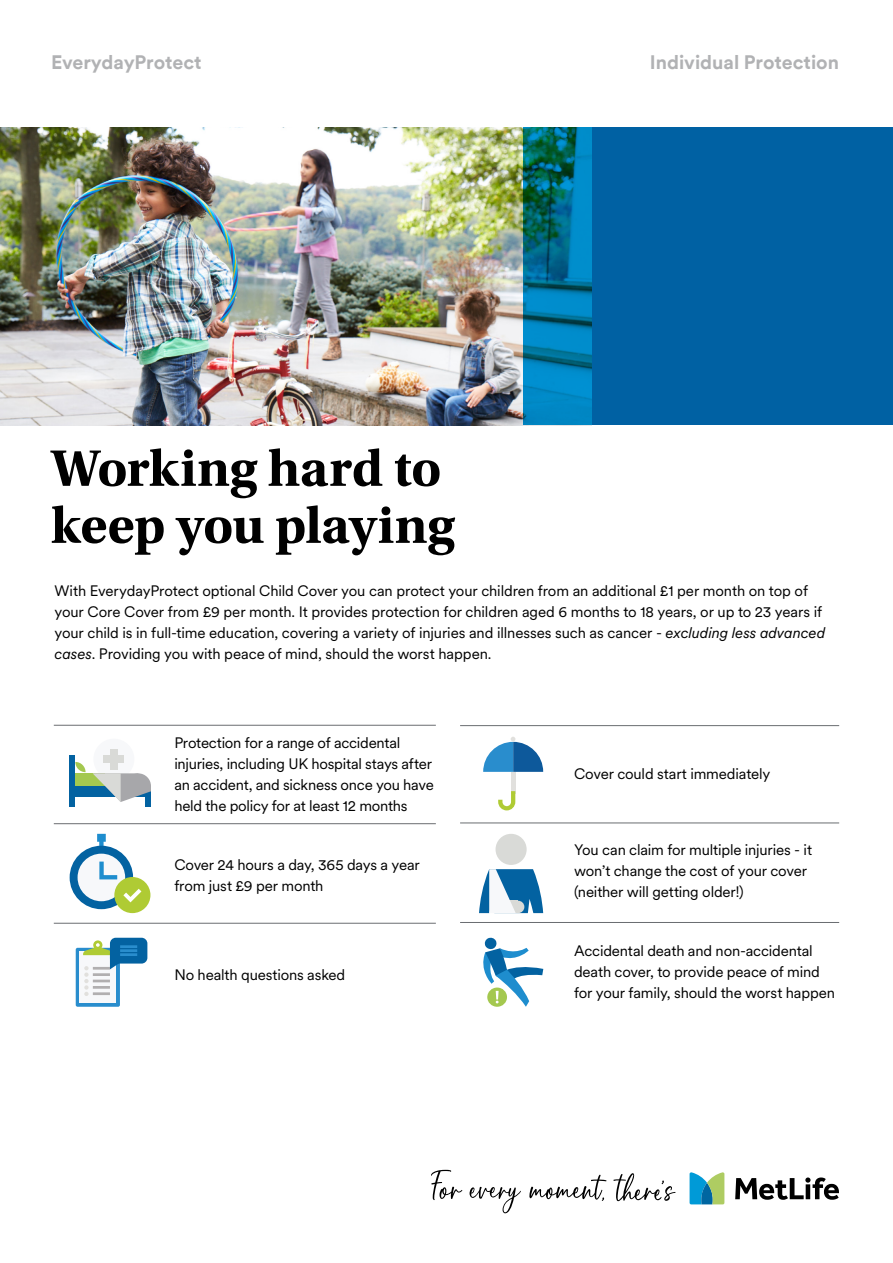
<style>
.page{position:relative;width:893px;height:1263px;background:#fff}
.page>*{position:absolute;margin:0;border:0;box-sizing:border-box;transform-origin:0 0}
.t1{font:700 54px/57px "Utopia Std";letter-spacing:-.01em;color:#000}
.t2{font:700 19.5px "Met Life Circular TT";color:#b1b2b4}
.t3{font:15px/21px "Met Life Circular";letter-spacing:-.01em;color:#000}
.s1{font-style:italic}
</style>
<div class="page">
<svg style="left:690px;top:1172px;width:34px;height:32px"></svg>
<svg style="left:735px;top:1177px;width:104px;height:23px"></svg>
<svg style="left:431px;top:1170px;width:31px;height:30px"></svg>
<svg style="left:613px;top:1173px;width:63px;height:28px"></svg>
<svg style="left:470px;top:1187px;width:51px;height:26px"></svg>
<svg style="left:529px;top:1175px;width:77px;height:26px"></svg>
<div style="left:591px;top:128px;width:302px;height:297px;background:#0061a3"></div>
<img style="left:0;top:128px;width:523px;height:297px">
<svg style="left:523px;top:128px;width:68px;height:297px;background:#00779d"></svg>
<hr style="left:54px;top:725px;width:382px;height:1px;background:#6a6d71">
<hr style="left:54px;top:823px;width:382px;height:1px;background:#6a6d71">
<hr style="left:54px;top:923px;width:382px;height:1px;background:#6a6d71">
<div style="left:93px;top:739px;width:41px;height:41px;background:#f7f8fa;border-radius:50%"></div>
<div style="left:110px;top:749px;width:8px;height:20px;background:#d9dad7"></div>
<div style="left:104px;top:755px;width:20px;height:8px;background:#d9dad7"></div>
<div style="left:74px;top:773px;width:31px;height:13px;background:#a4c84f"></div>
<div style="left:74px;top:786px;width:77px;height:10px;background:#0362a1"></div>
<div style="left:69px;top:755px;width:5px;height:52px;background:#0362a1"></div>
<div style="left:146px;top:786px;width:5px;height:21px;background:#0362a1"></div>
<svg style="left:75px;top:762px;width:11px;height:10px"></svg>
<svg style="left:93px;top:773px;width:58px;height:29px"></svg>
<div style="left:76px;top:948px;width:44px;height:59px;background:#298dcd;border-radius:2px"></div>
<div style="left:79px;top:951px;width:37px;height:52px;background:#f7f8fa"></div>
<div style="left:110px;top:938px;width:37px;height:25px;background:#0362a1;border-radius:6px"></div>
<svg style="left:83px;top:940px;width:39px;height:56px"></svg>
<hr style="left:120px;top:953px;width:17px;height:3px;background:#298dcd">
<hr style="left:120px;top:949px;width:17px;height:3px;background:#298dcd">
<hr style="left:120px;top:945px;width:17px;height:3px;background:#298dcd">
<div style="left:99px;top:838px;width:5px;height:16px;background:#1e8dce"></div>
<div style="left:97px;top:834px;width:9px;height:8px;background:#1e8dce"></div>
<div style="left:70px;top:846px;width:63px;height:63px;background:#0362a1;border-radius:50%"></div>
<div style="left:78px;top:854px;width:47px;height:47px;background:#f7f8fa;border-radius:50%"></div>
<svg style="left:99px;top:857px;width:23px;height:23px"></svg>
<div style="left:114px;top:877px;width:36px;height:36px;background:#afcb34;border-radius:50%"></div>
<svg style="left:123px;top:889px;width:18px;height:13px"></svg>
<hr style="left:511px;top:772px;width:4px;height:21px;background:#e1e0dd">
<svg style="left:498px;top:791px;width:17px;height:19px"></svg>
<svg style="left:483px;top:737px;width:60px;height:35px"></svg>
<svg style="left:483px;top:937px;width:60px;height:70px"></svg>
<div style="left:495px;top:834px;width:32px;height:31px;background:#d9dad7;border-radius:50%"></div>
<svg style="left:479px;top:869px;width:64px;height:44px"></svg>
<hr style="left:460px;top:822px;width:379px;height:1px;background:#6a6d71">
<hr style="left:460px;top:922px;width:379px;height:1px;background:#6a6d71">
<hr style="left:460px;top:725px;width:379px;height:1px;background:#6a6d71">
<h2 class="t2" style="left:51px;top:48px;width:152px">EverydayProtect</h2>
<h2 class="t2" style="left:650px;top:48px;width:191px">Individual Protection</h2>
<h1 class="t1" style="left:51px;top:440px;width:405px">Working hard to keep you playing</h1>
<p class="t3" style="left:55px;top:580px;width:772px">With EverydayProtect optional Child Cover you can protect your children from an additional £1 per month on top of your Core Cover from £9 per month. It provides protection for children aged 6 months to 18 years, or up to 23 years if your child is in full-time education, covering a variety of injuries and illnesses such as cancer - <span class="s1">excluding less advanced cases</span>. Providing you with peace of mind, should the worst happen.</p>
<p class="t3" style="left:174px;top:731px;width:261px">Protection for a range of accidental injuries, including UK hospital stays after an accident, and sickness once you have held the policy for at least 12 months</p>
<p class="t3" style="left:174px;top:853px;width:247px">Cover 24 hours a day, 365 days a year from just £9 per month</p>
<p class="t3" style="left:174px;top:963px;width:173px">No health questions asked</p>
<p class="t3" style="left:574px;top:762px;width:198px">Cover could start immediately</p>
<p class="t3" style="left:574px;top:838px;width:240px">You can claim for multiple injuries - it won’t change the cost of your cover (neither will getting older!)</p>
<p class="t3" style="left:574px;top:939px;width:262px">Accidental death and non-accidental death cover, to provide peace of mind for your family, should the worst happen</p>
</div>
